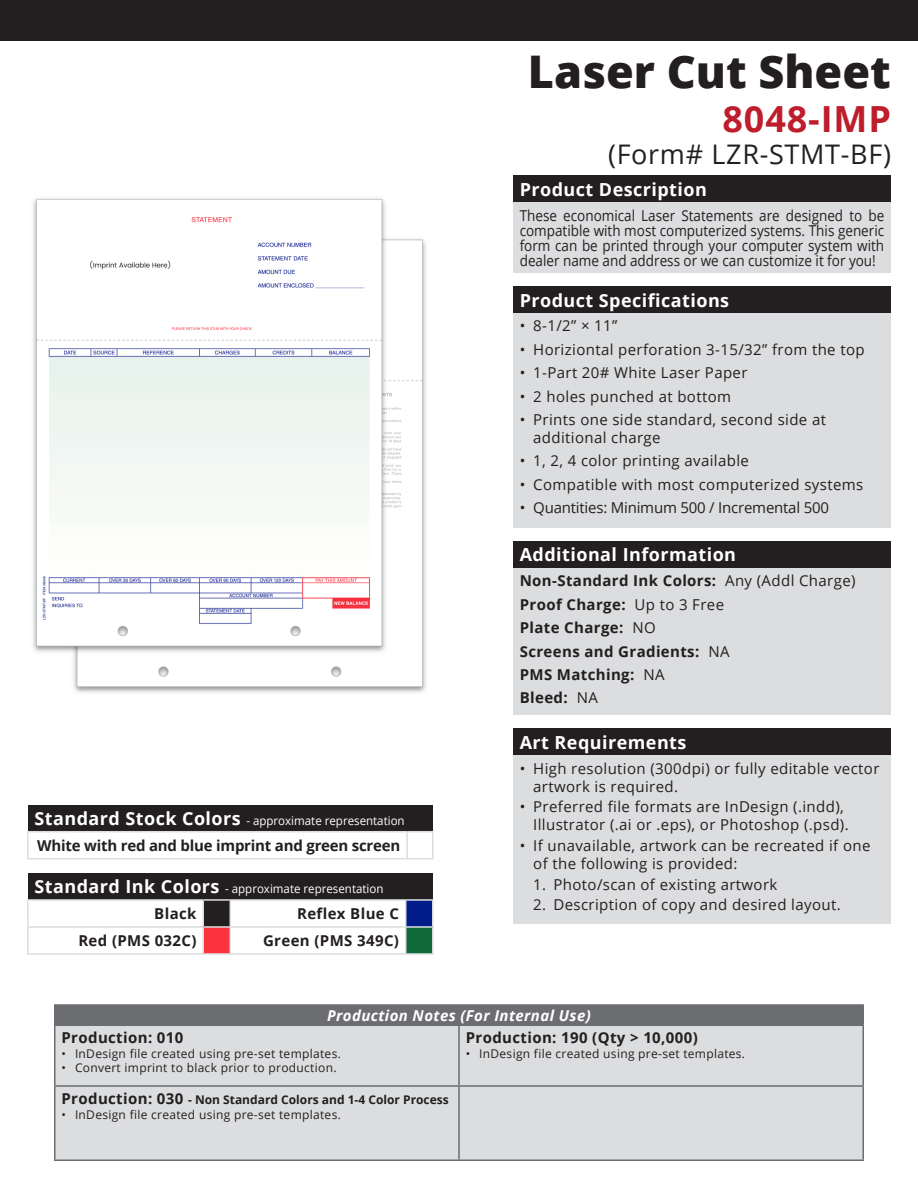
<style>
.page{position:relative;width:918px;height:1188px;background:#fff}
.page>*{position:absolute;margin:0;border:0;box-sizing:border-box;transform-origin:0 0}
.t1{font:800 45px "Open Sans";color:#231f20}
.t2{font:700 36px "Open Sans";letter-spacing:.025em;color:#be1d2c}
.t3{font:27px "Open Sans";letter-spacing:.025em;color:#231f20}
.t4{font:700 18px "Open Sans";letter-spacing:.025em;color:#fff}
.t5{font:15px/18px "Open Sans";letter-spacing:.025em;color:#231f20}
.t6{font:700 15px "Open Sans";letter-spacing:.025em;color:#231f20}
.t7{font:15px/15px "Open Sans";letter-spacing:.025em;color:#231f20;text-align:justify;scale:.9 1}
.t8{font:700 15px "Open Sans";letter-spacing:-.015em;color:#231f20}
.t9{font:15px "Open Sans";letter-spacing:-.015em;color:#231f20}
.t10{font:italic 700 15px "Open Sans";letter-spacing:.025em;color:#fff}
.t11{font:12px "Open Sans";letter-spacing:.025em;color:#231f20}
.t12{font:12px "Open Sans";color:#fff;scale:.96 1}
.t13{font:700 12px "Open Sans";color:#231f20}
.s1{font-weight:700;font-size:18px}
.s2{font-weight:400}
.s3{font-size:15px}
</style>
<div class="page">
<div style="left:55px;top:1005px;width:808px;height:20px;background:#6c6d70"></div>
<div style="left:56px;top:1026px;width:806px;height:134px;background:#dcdddf"></div>
<hr style="left:54px;top:1004px;width:405px;height:2px;background:#6c6d70">
<svg style="left:54px;top:1006px;width:1px;height:18px"></svg>
<hr style="left:459px;top:1004px;width:405px;height:2px;background:#6c6d70">
<svg style="left:863px;top:1006px;width:1px;height:18px"></svg>
<hr style="left:54px;top:1024px;width:405px;height:2px;background:#6c6d70">
<hr style="left:54px;top:1026px;width:2px;height:59px;background:#6c6d70">
<hr style="left:459px;top:1024px;width:405px;height:2px;background:#6c6d70">
<hr style="left:458px;top:1026px;width:2px;height:59px;background:#6c6d70">
<hr style="left:862px;top:1026px;width:2px;height:59px;background:#6c6d70">
<hr style="left:54px;top:1085px;width:405px;height:2px;background:#6c6d70">
<hr style="left:54px;top:1087px;width:2px;height:73px;background:#6c6d70">
<hr style="left:459px;top:1085px;width:405px;height:2px;background:#6c6d70">
<hr style="left:458px;top:1087px;width:2px;height:73px;background:#6c6d70">
<hr style="left:862px;top:1087px;width:2px;height:73px;background:#6c6d70">
<hr style="left:54px;top:1160px;width:405px;height:1px;background:#6c6d70">
<hr style="left:459px;top:1160px;width:405px;height:1px;background:#6c6d70">
<div style="left:0;top:0;width:918px;height:40px;background:#231f20"></div>
<div style="left:28px;top:805px;width:405px;height:27px;background:#231f20"></div>
<hr style="left:27px;top:831px;width:380px;height:1px;background:#dcdddf">
<svg style="left:27px;top:832px;width:1px;height:26px"></svg>
<svg style="left:407px;top:831px;width:27px;height:1px"></svg>
<hr style="left:406px;top:832px;width:2px;height:26px;background:#dcdddf">
<hr style="left:432px;top:832px;width:2px;height:26px;background:#dcdddf">
<hr style="left:27px;top:858px;width:380px;height:1px;background:#dcdddf">
<svg style="left:407px;top:858px;width:27px;height:1px"></svg>
<div style="left:28px;top:873px;width:405px;height:27px;background:#231f20"></div>
<div style="left:203px;top:900px;width:27px;height:27px;background:#231f20"></div>
<div style="left:406px;top:900px;width:27px;height:27px;background:#001c88"></div>
<div style="left:203px;top:927px;width:27px;height:27px;background:#fb333e"></div>
<div style="left:406px;top:927px;width:27px;height:27px;background:#0f6838"></div>
<hr style="left:27px;top:899px;width:176px;height:2px;background:#dcdddf">
<hr style="left:203px;top:899px;width:27px;height:2px;background:#dcdddf">
<hr style="left:202px;top:901px;width:2px;height:25px;background:#dcdddf">
<hr style="left:230px;top:899px;width:176px;height:2px;background:#dcdddf">
<hr style="left:406px;top:899px;width:28px;height:2px;background:#dcdddf">
<hr style="left:432px;top:901px;width:2px;height:25px;background:#dcdddf">
<hr style="left:27px;top:926px;width:176px;height:2px;background:#dcdddf">
<svg style="left:27px;top:901px;width:1px;height:52px"></svg>
<hr style="left:203px;top:926px;width:27px;height:2px;background:#dcdddf">
<hr style="left:202px;top:928px;width:2px;height:25px;background:#dcdddf">
<hr style="left:230px;top:926px;width:176px;height:2px;background:#dcdddf">
<svg style="left:230px;top:901px;width:1px;height:52px"></svg>
<hr style="left:406px;top:926px;width:28px;height:2px;background:#dcdddf">
<svg style="left:405px;top:901px;width:1px;height:52px"></svg>
<hr style="left:432px;top:928px;width:2px;height:25px;background:#dcdddf">
<hr style="left:27px;top:953px;width:176px;height:2px;background:#dcdddf">
<hr style="left:203px;top:953px;width:27px;height:2px;background:#dcdddf">
<hr style="left:230px;top:953px;width:176px;height:2px;background:#dcdddf">
<hr style="left:406px;top:953px;width:28px;height:2px;background:#dcdddf">
<img style="left:33px;top:198px;width:393px;height:495px">
<div style="left:513px;top:176px;width:378px;height:26px;background:#231f20"></div>
<div style="left:513px;top:202px;width:378px;height:71px;background:#dcdddf"></div>
<div style="left:513px;top:286px;width:378px;height:27px;background:#231f20"></div>
<div style="left:513px;top:313px;width:378px;height:215px;background:#dcdddf"></div>
<div style="left:513px;top:728px;width:378px;height:27px;background:#231f20"></div>
<div style="left:513px;top:755px;width:378px;height:169px;background:#dcdddf"></div>
<div style="left:513px;top:541px;width:378px;height:27px;background:#231f20"></div>
<div style="left:513px;top:568px;width:378px;height:147px;background:#dcdddf"></div>
<p class="t1" style="left:528px;top:38px;width:365px">Laser Cut Sheet</p>
<p class="t2" style="left:722px;top:93px;width:170px">8048-IMP</p>
<p class="t3" style="left:608px;top:136px;width:284px">(Form# LZR-STMT-BF)</p>
<p class="t4" style="left:520px;top:177px;width:189px">Product Description</p>
<p class="t7" style="left:520px;top:207px;width:407px">These economical Laser Statements are designed to be compatible with most computerized systems. This generic form can be printed through your computer system with dealer name and address or we can customize it for you!</p>
<p class="t4" style="left:520px;top:287px;width:211px">Product Specifications</p>
<p class="t5" style="left:520px;top:317px;width:99px">• 8-1/2” × 11”</p>
<p class="t5" style="left:520px;top:340px;width:346px">• Horiziontal perforation 3-15/32” from the top</p>
<p class="t5" style="left:520px;top:363px;width:229px">• 1-Part 20# White Laser Paper</p>
<p class="t5" style="left:520px;top:387px;width:213px">• 2 holes punched at bottom</p>
<p class="t5" style="left:533px;top:410px;width:294px;text-indent:-14px">• Prints one side standard, second side at additional charge</p>
<p class="t5" style="left:520px;top:452px;width:231px">• 1, 2, 4 color printing available</p>
<p class="t5" style="left:520px;top:475px;width:345px">• Compatible with most computerized systems</p>
<p class="t9" style="left:520px;top:498px;width:311px">• Quantities: Minimum 500 / Incremental 500</p>
<p class="t12" style="left:34px;top:812px;width:387px"><span class="s1">Standard Stock Colors</span> - approximate representation</p>
<p class="t8" style="left:37px;top:835px;width:365px">White with red and blue imprint and green screen</p>
<p class="t12" style="left:34px;top:880px;width:365px"><span class="s1">Standard Ink Colors</span> - approximate representation</p>
<p class="t6" style="left:154px;top:903px;width:44px">Black</p>
<p class="t6" style="left:297px;top:903px;width:103px">Reflex Blue C</p>
<p class="t6" style="left:78px;top:930px;width:120px">Red (PMS 032C)</p>
<p class="t6" style="left:263px;top:930px;width:137px">Green (PMS 349C)</p>
<p class="t4" style="left:520px;top:542px;width:218px">Additional Information</p>
<p class="t6" style="left:520px;top:570px;width:337px">Non-Standard Ink Colors: <span class="s2">Any (Addl Charge)</span></p>
<p class="t6" style="left:520px;top:594px;width:206px">Proof Charge: <span class="s2">Up to 3 Free</span></p>
<p class="t6" style="left:520px;top:617px;width:138px">Plate Charge: <span class="s2">NO</span></p>
<p class="t6" style="left:520px;top:640px;width:211px">Screens and Gradients: <span class="s2">NA</span></p>
<p class="t6" style="left:520px;top:664px;width:146px">PMS Matching: <span class="s2">NA</span></p>
<p class="t6" style="left:520px;top:687px;width:80px">Bleed: <span class="s2">NA</span></p>
<p class="t4" style="left:520px;top:730px;width:168px">Art Requirements</p>
<p class="t5" style="left:533px;top:759px;width:348px;text-indent:-14px">• High resolution (300dpi) or fully editable vector artwork is required.</p>
<p class="t5" style="left:533px;top:798px;width:317px;text-indent:-14px">• Preferred file formats are InDesign (.indd),<br>Illustrator (.ai or .eps), or Photoshop (.psd).</p>
<p class="t5" style="left:533px;top:836px;width:339px;text-indent:-14px">• If unavailable, artwork can be recreated if one of the following is provided:</p>
<p class="t5" style="left:533px;top:875px;width:246px">1. Photo/scan of existing artwork</p>
<p class="t5" style="left:533px;top:896px;width:309px">2. Description of copy and desired layout.</p>
<p class="t10" style="left:327px;top:1005px;width:265px">Production Notes (For Internal Use)</p>
<p class="t6" style="left:62px;top:1027px;width:123px">Production: 010</p>
<p class="t11" style="left:62px;top:1045px;width:281px">• InDesign file created using pre-set templates.</p>
<p class="t11" style="left:62px;top:1060px;width:277px">• Convert imprint to black prior to production.</p>
<p class="t13" style="left:62px;top:1091px;width:389px"><span class="s3">Production: 030</span> - Non Standard Colors and 1-4 Color Process</p>
<p class="t11" style="left:62px;top:1106px;width:281px">• InDesign file created using pre-set templates.</p>
<p class="t6" style="left:466px;top:1027px;width:234px">Production: 190 (Qty &gt; 10,000)</p>
<p class="t11" style="left:466px;top:1045px;width:281px">• InDesign file created using pre-set templates.</p>
</div>
